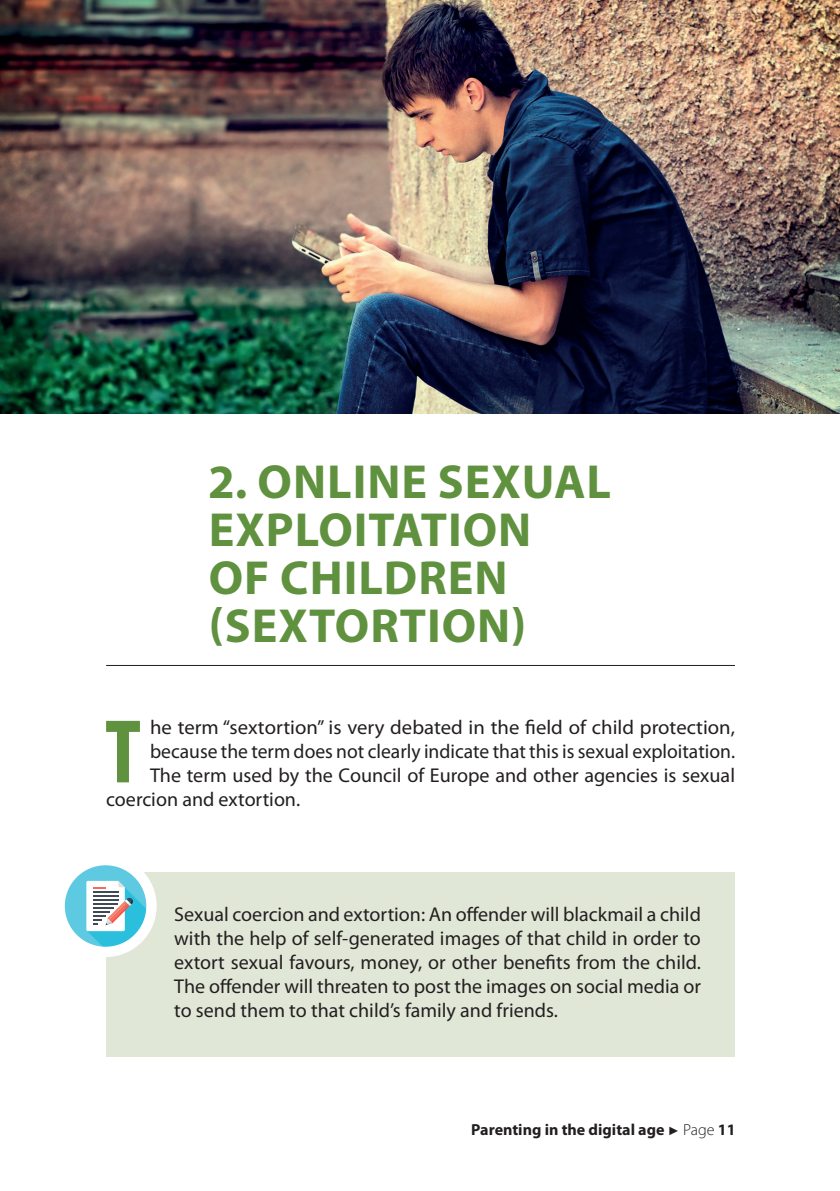
<style>
.page{position:relative;width:840px;height:1191px;background:#fff}
.page>*{position:absolute;margin:0;border:0;box-sizing:border-box;transform-origin:0 0}
.t1{font:700 condensed 91.2px "Myriad Pro";color:#5f913e}
.t2{font:700 48px/48px "Myriad Pro";letter-spacing:.02em;color:#5f913e}
.t3{font:20px/24px "Myriad Pro";color:#231f20;text-align:justify}
.t4{font:700 16px "Myriad Pro";color:#231f20}
.s1{font-family:"Arial";font-weight:400;font-size:12px}
.s2{font-weight:300}
</style>
<div class="page">
<hr style="left:106px;top:665px;width:628px;height:1px;background:#231f20">
<div style="left:106px;top:872px;width:628px;height:184px;background:#e1e7d7"></div>
<img style="left:0;top:0;width:839px;height:413px">
<svg style="left:60px;top:860px;width:91px;height:92px;fill:#5ecae2"></svg>
<svg style="left:86px;top:881px;width:65px;height:70px"></svg>
<div style="left:54px;top:855px;width:102px;height:102px;border:10px solid #fff;border-radius:50%"></div>
<h2 class="t2" style="left:208px;top:456px;width:404px">2. ONLINE SEXUAL<br>EXPLOITATION<br>OF CHILDREN (SEXTORTION)</h2>
<h1 class="t1" style="left:105px;top:695px;width:37px">T</h1>
<p class="t3" style="left:150px;top:715px;width:586px">he term “sextortion” is very debated in the field of child protection,</p>
<p class="t3" style="left:150px;top:739px;width:586px">because the term does not clearly indicate that this is sexual exploitation.</p>
<p class="t3" style="left:150px;top:763px;width:586px">The term used by the Council of Europe and other agencies is sexual</p>
<p class="t3" style="left:106px;top:787px;width:195px">coercion and extortion.</p>
<p class="t3" style="left:174px;top:902px;width:528px">Sexual coercion and extortion: An offender will blackmail a child with the help of self-generated images of that child in order to extort sexual favours, money, or other benefits from the child.<br>The offender will threaten to post the images on social media or to send them to that child’s family and friends.</p>
<p class="t4" style="left:471px;top:1119px;width:266px">Parenting in the digital age <span class="s1">►</span> <span class="s2">Page</span> 11</p>
</div>
